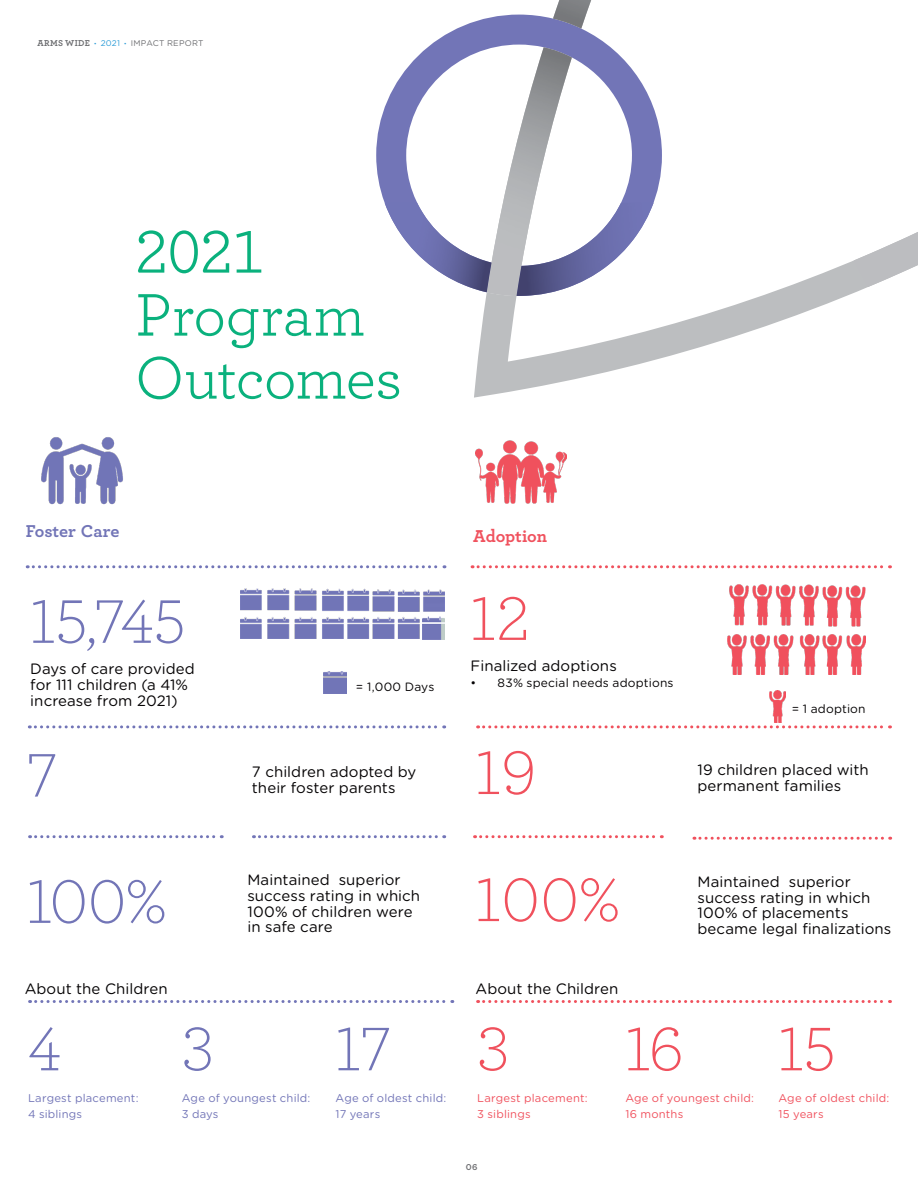
<style>
.page{position:relative;width:918px;height:1188px;background:#fff}
.page>*{position:absolute;margin:0;border:0;box-sizing:border-box;transform-origin:0 0}
.t1{font:300 64.5px/126.3px "Archer Pro";letter-spacing:-.015em;color:#7275b7}
.t2{font:300 64.5px/127.1px "Archer Pro";color:#f0515d}
.t3{font:63px/63px "Archer Pro";letter-spacing:-.015em;color:#0ab17d}
.t4{font:700 18px "Archer Pro";letter-spacing:-.005em;color:#7275b7}
.t5{font:700 18px "Archer Pro";letter-spacing:-.005em;color:#f0525e}
.t6{font:15px/15.8px "Gotham Rounded";letter-spacing:.005em;color:#050304}
.t7{font:12px "Gotham Rounded";letter-spacing:.02em;color:#050304}
.t8{font:11.25px/15.8px "Gotham Rounded";letter-spacing:.02em;color:#f0525e}
.t9{font:11.25px/15.8px "Gotham Rounded";letter-spacing:.015em;color:#7275b7}
.t10{font:700 9px "Archer Pro";color:#6d6e71}
.t11{font:8.25px "Gotham Rounded";letter-spacing:.035em;color:#6d6e71}
.s1{font-family:"Archer Pro";font-weight:700;font-size:9px}
.s2{font-family:"Archer Pro";font-size:9px;color:#2d9dd8}
.s3{color:#2d9dd8}
</style>
<div class="page">
<svg style="left:474px;top:296px;width:372px;height:102px"></svg>
<svg style="left:376px;top:18px;width:111px;height:278px"></svg>
<svg style="left:487px;top:0;width:381px;height:296px"></svg>
<img style="left:385px;top:203px;width:107px;height:89px">
<img style="left:517px;top:203px;width:137px;height:93px">
<img style="left:854px;top:232px;width:64px;height:55px">
<img style="left:41px;top:437px;width:82px;height:68px">
<img style="left:475px;top:440px;width:92px;height:64px">
<img style="left:241px;top:588px;width:204px;height:51px">
<svg style="left:30px;top:835px;width:192px;height:3px"></svg>
<svg style="left:27px;top:565px;width:418px;height:3px"></svg>
<svg style="left:253px;top:835px;width:192px;height:3px"></svg>
<svg style="left:29px;top:725px;width:416px;height:3px"></svg>
<svg style="left:30px;top:1000px;width:423px;height:3px"></svg>
<svg style="left:478px;top:1000px;width:413px;height:3px"></svg>
<svg style="left:478px;top:725px;width:413px;height:3px"></svg>
<svg style="left:472px;top:565px;width:418px;height:3px"></svg>
<svg style="left:475px;top:835px;width:187px;height:3px"></svg>
<svg style="left:694px;top:837px;width:197px;height:3px"></svg>
<img style="left:323px;top:672px;width:24px;height:22px">
<img style="left:770px;top:691px;width:15px;height:32px">
<img style="left:728px;top:585px;width:138px;height:89px">
<img style="left:423px;top:617px;width:22px;height:22px">
<p class="t11" style="left:38px;top:37px;width:168px"><span class="s1">ARMS WIDE</span> <span class="s2">•</span> <span class="s3">2021</span> <span class="s2">•</span> IMPACT REPORT</p>
<h2 class="t3" style="left:135px;top:217px;width:269px">2021<br>Program<br>Outcomes</h2>
<p class="t4" style="left:26px;top:517px;width:95px">Foster Care</p>
<p class="t5" style="left:473px;top:522px;width:75px">Adoption</p>
<h1 class="t1" style="left:30px;top:556px;width:157px">15,745</h1>
<p class="t6" style="left:30px;top:660px;width:166px">Days of care provided for 111 children (a 41% increase from 2021)</p>
<p class="t7" style="left:356px;top:678px;width:80px">= 1,000 Days</p>
<h1 class="t2" style="left:471px;top:552px;width:61px">12</h1>
<p class="t6" style="left:471px;top:658px;width:148px">Finalized adoptions</p>
<p class="t7" style="left:471px;top:675px;width:205px">• 83% special needs adoptions</p>
<p class="t7" style="left:792px;top:701px;width:75px">= 1 adoption</p>
<h1 class="t1" style="left:27px;top:709px;width:141px">7<br>100%</h1>
<h1 class="t2" style="left:476px;top:707px;width:146px">19<br>100%</h1>
<p class="t6" style="left:698px;top:761px;width:173px">19 children placed with permanent families</p>
<p class="t6" style="left:252px;top:764px;width:166px">7 children adopted by their foster parents</p>
<p class="t6" style="left:247px;top:871px;width:174px">Maintained superior success rating in which<br>100% of children were in safe care</p>
<p class="t6" style="left:698px;top:873px;width:195px">Maintained superior success rating in which<br>100% of placements became legal finalizations</p>
<p class="t6" style="left:25px;top:980px;width:144px">About the Children</p>
<p class="t6" style="left:476px;top:980px;width:144px">About the Children</p>
<h1 class="t1" style="left:336px;top:983px;width:57px">17</h1>
<p class="t9" style="left:336px;top:1089px;width:112px">Age of oldest child:<br>17 years</p>
<h1 class="t1" style="left:28px;top:983px;width:36px">4</h1>
<p class="t9" style="left:28px;top:1089px;width:112px">Largest placement:<br>4 siblings</p>
<h1 class="t2" style="left:477px;top:983px;width:34px">3</h1>
<p class="t8" style="left:477px;top:1089px;width:112px">Largest placement:<br>3 siblings</p>
<h1 class="t1" style="left:182px;top:983px;width:34px">3</h1>
<p class="t9" style="left:182px;top:1089px;width:130px">Age of youngest child:<br>3 days</p>
<h1 class="t2" style="left:625px;top:983px;width:60px">16</h1>
<p class="t8" style="left:625px;top:1089px;width:130px">Age of youngest child:<br>16 months</p>
<p class="t10" style="left:466px;top:1160px;width:13px">06</p>
<h1 class="t2" style="left:778px;top:983px;width:59px">15</h1>
<p class="t8" style="left:778px;top:1089px;width:112px">Age of oldest child:<br>15 years</p>
</div>
